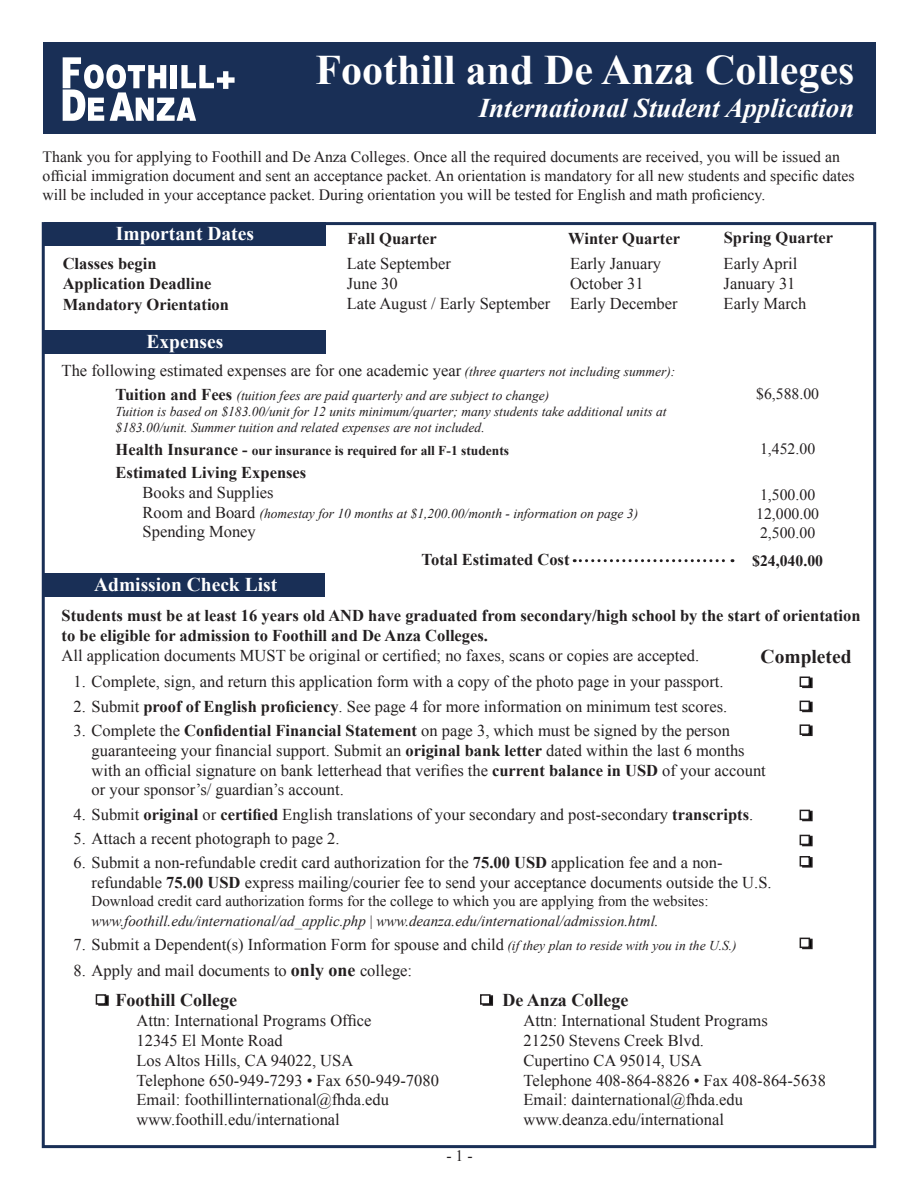
<style>
.page{position:relative;width:918px;height:1188px;background:#fff}
.page>*{position:absolute;margin:0;border:0;box-sizing:border-box;transform-origin:0 0}
.t1{font:700 42px "Times New Roman";color:#fff}
.t2{font:italic 700 27px "Times New Roman";color:#fff}
.Section_title{font:700 19.5px "Times New Roman";color:#fff}
.Bold_intext_title{font:700 19.5px "Times New Roman";color:#231f20}
.Bold_intext_title-2{font:700 18px "Times New Roman";color:#231f20}
.text{font:16.5px/19.8px "Times New Roman";color:#231f20}
.app_text{font:16.5px "Times New Roman";color:#231f20}
.app_text-2{font:700 16.5px/19.8px "Times New Roman";color:#231f20}
.Bold_intext_title-3{font:700 16.5px "Times New Roman";color:#231f20}
.text-2{font:15.75px/18.9px "Times New Roman";color:#231f20}
.text-3{font:700 15.75px "Times New Roman";color:#231f20}
.t3{font:italic 15px/19.8px "Times New Roman";color:#231f20}
.app_text-3{font:italic 13.5px/16.2px "Times New Roman";color:#231f20}
.app_text-4{font:700 13.5px "Times New Roman";color:#231f20}
.s1{font-style:italic;font-size:13.5px}
.s2{font-weight:700;font-style:normal;font-size:16.5px}
.s3{font-style:inherit}
.s4{font-size:16.5px}
.s5{font-style:normal;font-size:16.5px}
.s6{font-weight:700}
.s7{font-style:normal}
.s8{font-weight:700;font-size:18px}
</style>
<div class="page">
<div style="left:43px;top:43px;width:832px;height:91px;background:#192f56"></div>
<svg style="left:63px;top:57px;width:172px;height:64px"></svg>
<div style="left:44px;top:222px;width:282px;height:24px;background:#192f56"></div>
<div style="left:44px;top:330px;width:282px;height:24px;background:#192f56"></div>
<div style="left:43px;top:573px;width:282px;height:24px;background:#192f56"></div>
<svg style="left:574px;top:559px;width:159px;height:3px"></svg>
<div style="left:802px;top:678px;width:11px;height:10px;border:2px solid #231f20"></div>
<div style="left:800px;top:677px;width:9px;height:9px;background:#fff"></div>
<div style="left:800px;top:676px;width:10px;height:11px;border:2px solid #231f20"></div>
<div style="left:802px;top:702px;width:11px;height:10px;border:2px solid #231f20"></div>
<div style="left:800px;top:701px;width:9px;height:9px;background:#fff"></div>
<div style="left:800px;top:701px;width:10px;height:10px;border:2px solid #231f20"></div>
<div style="left:802px;top:726px;width:11px;height:10px;border:2px solid #231f20"></div>
<div style="left:800px;top:725px;width:9px;height:9px;background:#fff"></div>
<div style="left:800px;top:724px;width:10px;height:11px;border:2px solid #231f20"></div>
<div style="left:802px;top:811px;width:11px;height:10px;border:2px solid #231f20"></div>
<div style="left:800px;top:810px;width:9px;height:9px;background:#fff"></div>
<div style="left:800px;top:810px;width:10px;height:10px;border:2px solid #231f20"></div>
<div style="left:802px;top:836px;width:11px;height:10px;border:2px solid #231f20"></div>
<div style="left:800px;top:835px;width:9px;height:9px;background:#fff"></div>
<div style="left:800px;top:835px;width:10px;height:10px;border:2px solid #231f20"></div>
<div style="left:802px;top:939px;width:11px;height:10px;border:2px solid #231f20"></div>
<div style="left:800px;top:938px;width:9px;height:9px;background:#fff"></div>
<div style="left:800px;top:938px;width:10px;height:10px;border:2px solid #231f20"></div>
<div style="left:802px;top:857px;width:11px;height:11px;border:2px solid #231f20"></div>
<div style="left:800px;top:857px;width:9px;height:9px;background:#fff"></div>
<div style="left:800px;top:856px;width:10px;height:11px;border:2px solid #231f20"></div>
<div style="left:483px;top:995px;width:10px;height:11px;border:2px solid #231f20"></div>
<div style="left:481px;top:995px;width:9px;height:9px;background:#fff"></div>
<div style="left:480px;top:994px;width:10px;height:11px;border:2px solid #231f20"></div>
<div style="left:98px;top:995px;width:11px;height:11px;border:2px solid #231f20"></div>
<div style="left:96px;top:995px;width:9px;height:9px;background:#fff"></div>
<div style="left:96px;top:994px;width:10px;height:11px;border:2px solid #231f20"></div>
<h1 class="t1" style="left:315px;top:41px;width:541px">Foothill and De Anza Colleges</h1>
<h2 class="t2" style="left:479px;top:89px;width:377px">International Student Application</h2>
<p class="text-2" style="left:43px;top:147px;width:814px">Thank you for applying to Foothill and De Anza Colleges. Once all the required documents are received, you will be issued an official immigration document and sent an acceptance packet. An orientation is mandatory for all new students and specific dates will be included in your acceptance packet. During orientation you will be tested for English and math proficiency.</p>
<p class="Section_title" style="left:116px;top:220px;width:140px">Important Dates</p>
<p class="Bold_intext_title-3" style="left:348px;top:227px;width:91px">Fall Quarter</p>
<p class="Bold_intext_title-3" style="left:568px;top:227px;width:113px">Winter Quarter</p>
<p class="Bold_intext_title-3" style="left:724px;top:227px;width:111px">Spring Quarter</p>
<p class="Bold_intext_title-3" style="left:63px;top:252px;width:95px">Classes begin</p>
<p class="Bold_intext_title-3" style="left:63px;top:272px;width:150px">Application Deadline</p>
<p class="Bold_intext_title-3" style="left:63px;top:293px;width:168px">Mandatory Orientation</p>
<p class="Section_title" style="left:146px;top:328px;width:78px">Expenses</p>
<p class="app_text" style="left:347px;top:252px;width:106px">Late September</p>
<p class="app_text" style="left:347px;top:272px;width:52px">June 30</p>
<p class="app_text" style="left:347px;top:292px;width:205px">Late August / Early September</p>
<p class="app_text" style="left:570px;top:252px;width:93px">Early January</p>
<p class="app_text" style="left:570px;top:272px;width:75px">October 31</p>
<p class="app_text" style="left:570px;top:292px;width:109px">Early December</p>
<p class="app_text" style="left:62px;top:359px;width:615px">The following estimated expenses are for one academic year <span class="s1">(three quarters not including summer):</span></p>
<p class="app_text-3" style="left:116px;top:387px;width:435px"><span class="s2">Tuition and Fees</span> (tuition fees are paid quarterly and are subject to change)</p>
<p class="app_text-3" style="left:116px;top:403px;width:552px">Tuition is based on $18<span class="s3">3</span>.00/unit for 12 units minimum/quarter; many students take additional units at $18<span class="s3">3</span>.00/unit. Summer tuition and related expenses are not included.</p>
<p class="app_text-4" style="left:116px;top:441px;width:395px"><span class="s4">Health Insurance -</span> our insurance is required for all F-1 students</p>
<p class="app_text-2" style="left:116px;top:462px;width:192px">Estimated Living Expenses</p>
<p class="app_text" style="left:143px;top:481px;width:133px">Books and Supplies</p>
<p class="app_text-3" style="left:143px;top:505px;width:497px"><span class="s5">Room and Board</span> (homestay for 10 months at $1,200.00/month - information on page 3)</p>
<p class="app_text" style="left:143px;top:521px;width:115px">Spending Money</p>
<p class="app_text-2" style="left:422px;top:549px;width:149px">Total Estimated Cost</p>
<p class="Section_title" style="left:94px;top:571px;width:185px">Admission Check List</p>
<p class="app_text" style="left:724px;top:252px;width:75px">Early April</p>
<p class="app_text" style="left:724px;top:272px;width:73px">January 31</p>
<p class="app_text" style="left:724px;top:292px;width:84px">Early March</p>
<p class="text-2" style="left:756px;top:384px;width:64px">$6,<span class="s3">5</span>8<span class="s3">8</span>.00</p>
<p class="text-2" style="left:760px;top:439px;width:57px">1,452.00</p>
<p class="text-2" style="left:760px;top:485px;width:57px">1,500.00</p>
<p class="text-2" style="left:756px;top:504px;width:64px">12,000.00</p>
<p class="text-2" style="left:760px;top:523px;width:57px">2,500.00</p>
<p class="text-3" style="left:752px;top:549px;width:72px">$24,<span class="s3">040</span>.00</p>
<p class="app_text-2" style="left:62px;top:606px;width:801px">Students must be at least 16 years old AND have graduated from secondary/high school by the start of orientation to be eligible for admission to Foothill and De Anza Colleges.</p>
<p class="app_text" style="left:62px;top:644px;width:639px">All application documents MUST be original or certified; no faxes, scans or copies are accepted.</p>
<p class="Bold_intext_title" style="left:761px;top:643px;width:92px">Completed</p>
<p class="text" style="left:74px;top:672px;width:651px">1. Complete, sign, and return this application form with a copy of the photo page in your passport.</p>
<p class="text" style="left:74px;top:696px;width:655px">2. Submit <span class="s6">proof of English proficiency</span>. See page 4 for more information on minimum test scores.</p>
<p class="text" style="left:92px;top:720px;width:676px;text-indent:-18px">3. Complete the <span class="s6">Confidential Financial Statement</span> on page 3, which must be signed by the person guaranteeing your financial support. Submit an <span class="s6">original bank letter</span> dated within the last 6 months with an official signature on bank letterhead that verifies the <span class="s6">current balance in USD</span> of your account or your sponsor’s/ guardian’s account.</p>
<p class="text" style="left:74px;top:804px;width:681px">4. Submit <span class="s6">original</span> or <span class="s6">certified</span> English translations of your secondary and post-secondary <span class="s6">transcripts</span>.</p>
<p class="text" style="left:74px;top:828px;width:267px">5. Attach a recent photograph to page 2.</p>
<p class="text" style="left:92px;top:853px;width:682px;text-indent:-18px">6. Submit a non-refundable credit card authorization for the <span class="s6">75.00 USD</span> application fee and a non&shy;refundable <span class="s6">75.00 USD</span> express mailing/courier fee to send your acceptance documents outside the U.S.</p>
<p class="t3" style="left:92px;top:891px;width:618px"><span class="s7">Download credit card authorization forms for the college to which you are applying from the websites: </span>www.foothill.edu/international/ad_applic.php <span class="s7">|</span> www.deanza.edu/international/admission.html.</p>
<p class="text" style="left:74px;top:934px;width:665px">7. Submit a Dependent(s) Information Form for spouse and child <span class="s1">(if they plan to reside with you in the U.S.)</span></p>
<p class="text" style="left:74px;top:961px;width:340px">8. Apply and mail documents to <span class="s8">only one</span> college:</p>
<p class="Bold_intext_title-2" style="left:116px;top:988px;width:123px">Foothill College</p>
<p class="text" style="left:136px;top:1011px;width:304px">Attn: International Programs Office<br>12345 El Monte Road<br>Los Altos Hills, CA 94022, USA<br>Telephone 650-949-7293 • Fax 650-949-7080<br>Email: foothillinternational@fhda.edu www.foothill.edu/international</p>
<p class="Bold_intext_title-2" style="left:502px;top:988px;width:127px">De Anza College</p>
<p class="text" style="left:524px;top:1011px;width:304px">Attn: International Student Programs<br>21250 Stevens Creek Blvd.<br>Cupertino CA 95014, USA<br>Telephone 408-864-8826 • Fax 408-864-5638<br>Email: dainternational@fhda.edu www.deanza.edu/international</p>
<p class="text-2" style="left:446px;top:1146px;width:28px">- 1 -</p>
</div>
